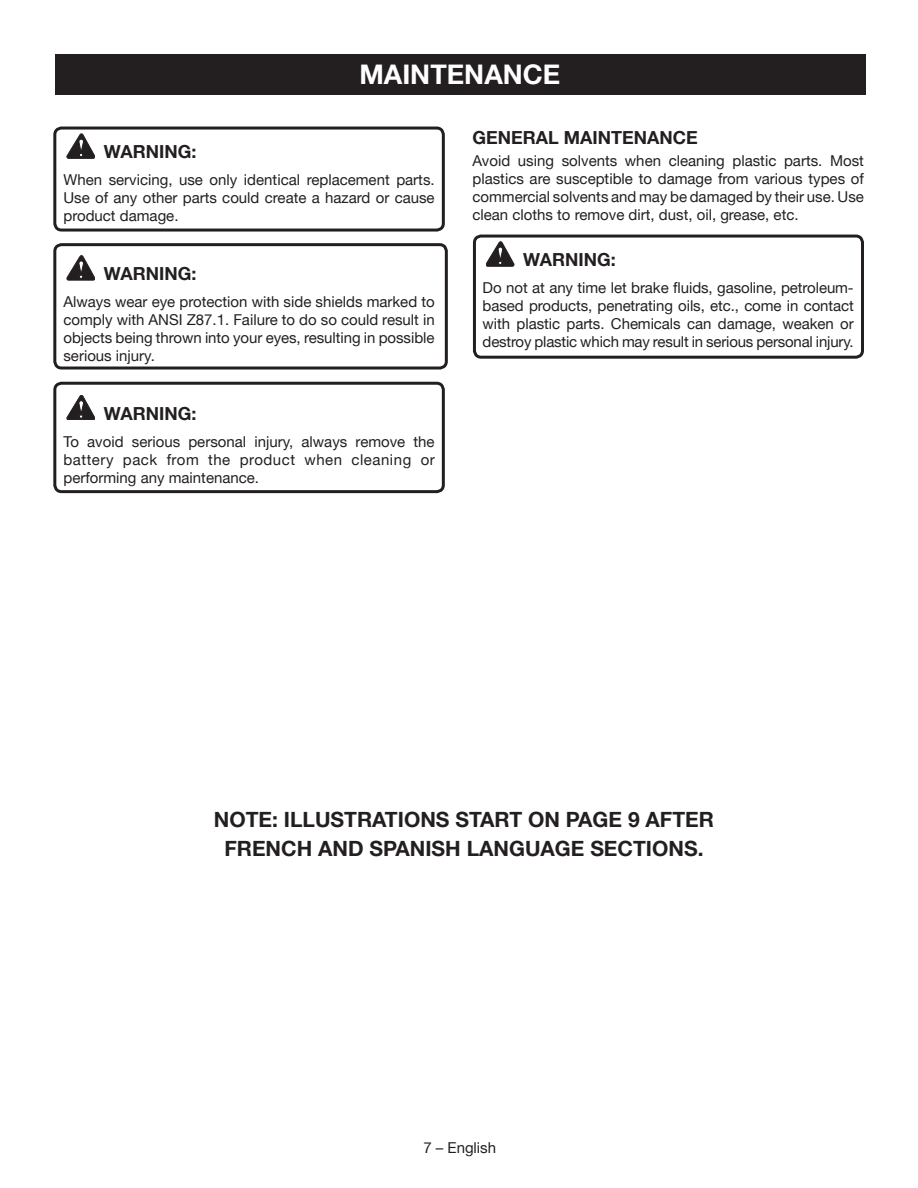
<style>
.page{position:relative;width:918px;height:1188px;background:#fff}
.page>*{position:absolute;margin:0;border:0;box-sizing:border-box;transform-origin:0 0}
.HEADING{font:700 27px "Helvetica Neue";color:#fff}
.Body_text{font:700 21px "Helvetica Neue";color:#231f20}
.Warning{font:700 18px "Helvetica Neue";color:#231f20}
.Heading_2{font:700 18px "Helvetica Neue";color:#231f20}
.Warning_text{font:15px/18px "Helvetica Neue";color:#231f20;text-align:justify}
.Body_text-2{font:15px/18px "Helvetica Neue";color:#231f20;text-align:justify}
</style>
<div class="page">
<div style="left:55px;top:55px;width:810px;height:40px;background:#231f20"></div>
<svg style="left:67px;top:134px;width:28px;height:24px"></svg>
<svg style="left:67px;top:256px;width:28px;height:24px"></svg>
<svg style="left:67px;top:395px;width:28px;height:25px"></svg>
<svg style="left:486px;top:242px;width:28px;height:24px"></svg>
<div style="left:473px;top:235px;width:391px;height:124px;border:3px solid #231f20;border-radius:7px"></div>
<div style="left:53px;top:127px;width:392px;height:105px;border:3px solid #231f20;border-radius:7px"></div>
<div style="left:53px;top:243px;width:395px;height:127px;border:3px solid #231f20;border-radius:7px"></div>
<div style="left:53px;top:382px;width:392px;height:111px;border:3px solid #231f20;border-radius:7px"></div>
<p class="HEADING" style="left:359px;top:58px;width:202px">MAINTENANCE</p>
<p class="Warning" style="left:104px;top:141px;width:94px">WARNING:</p>
<p class="Warning_text" style="left:63px;top:171px;width:373px">When servicing, use only identical replacement parts.<br>Use of any other parts could create a hazard or cause product damage.</p>
<p class="Warning" style="left:104px;top:262px;width:94px">WARNING:</p>
<p class="Warning_text" style="left:63px;top:292px;width:373px">Always wear eye protection with side shields marked to comply with ANSI Z87.1. Failure to do so could result in objects being thrown into your eyes, resulting in possible serious injury.</p>
<p class="Warning" style="left:104px;top:402px;width:94px">WARNING:</p>
<p class="Warning_text" style="left:63px;top:432px;width:373px">To avoid serious personal injury, always remove the battery pack from the product when cleaning or performing any maintenance.</p>
<p class="Heading_2" style="left:472px;top:126px;width:227px">GENERAL MAINTENANCE</p>
<p class="Body_text-2" style="left:472px;top:152px;width:393px">Avoid using solvents when cleaning plastic parts. Most plastics are susceptible to damage from various types of commercial solvents and may be damaged by their use. Use clean cloths to remove dirt, dust, oil, grease, etc.</p>
<p class="Warning" style="left:523px;top:249px;width:94px">WARNING:</p>
<p class="Warning_text" style="left:483px;top:279px;width:373px">Do not at any time let brake fluids, gasoline, petroleum&shy;based products, penetrating oils, etc., come in contact with plastic parts. Chemicals can damage, weaken or destroy plastic which may result in serious personal injury.</p>
<p class="Body_text" style="left:214px;top:806px;width:502px">NOTE: ILLUSTRATIONS START ON PAGE 9 AFTER</p>
<p class="Body_text" style="left:224px;top:836px;width:481px">FRENCH AND SPANISH LANGUAGE SECTIONS.</p>
<p class="Warning_text" style="left:423px;top:1139px;width:74px">7 – English</p>
</div>
